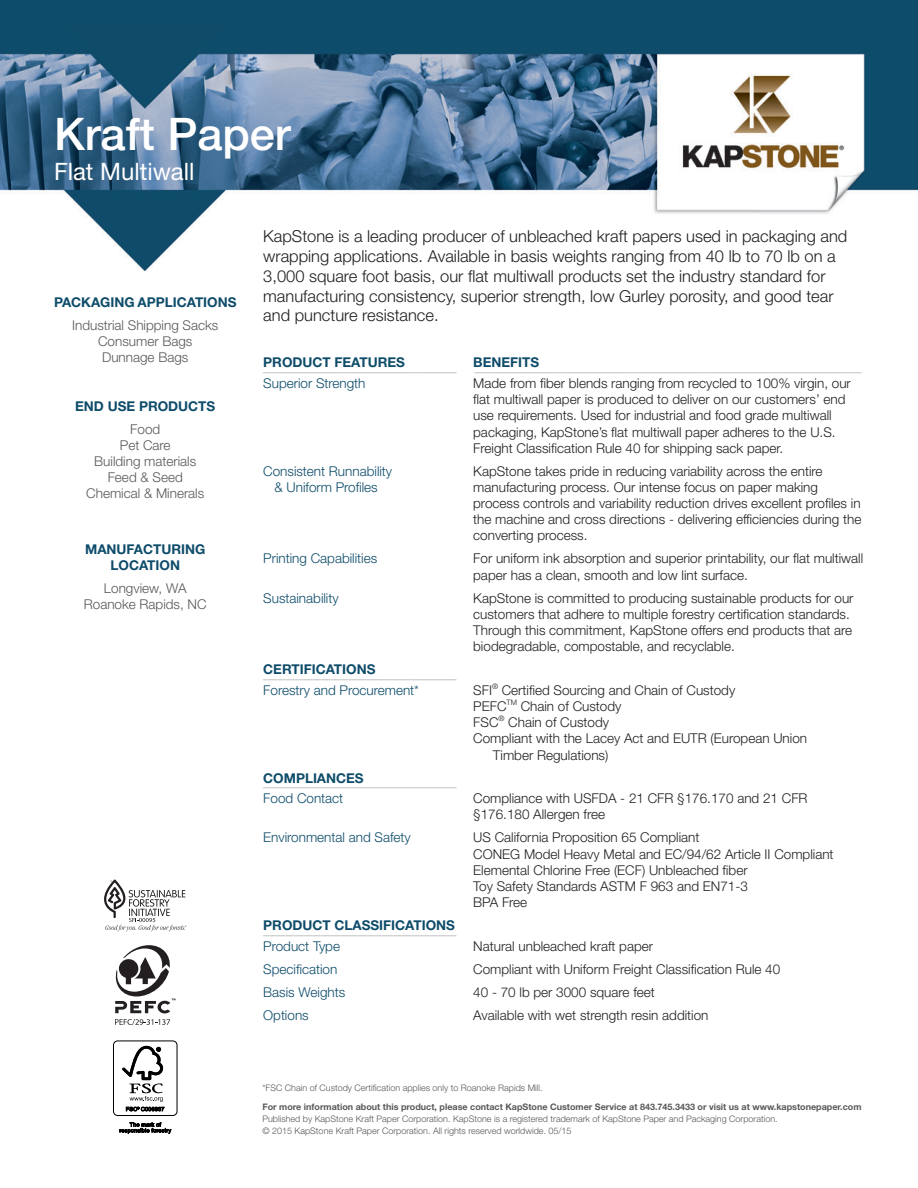
<style>
.page{position:relative;width:918px;height:1188px;background:#fff}
.page>*{position:absolute;margin:0;border:0;box-sizing:border-box;transform-origin:0 0}
.Product_Family_Name{font:500 45px "Helvetica Neue LT Std";color:#fff}
.Product_Name{font:24px "Helvetica Neue LT Std";color:#fff}
.Intro_Paragraph{font:300 16.5px/19.8px "Helvetica Neue LT Std";color:#231f20}
.ProdFeatBene_text{font:300 13.5px/16.2px "Helvetica Neue LT Std";color:#231f20}
.ProdFeatBene_text-2{font:300 13.5px "Helvetica Neue LT Std";color:#0e4c6a}
.Typical_Uses_Locatio{font:300 13.5px "Helvetica Neue LT Std";color:#57585a}
.ProdFeatBene_Header{font:700 13.5px "Helvetica Neue LT Std";color:#0e4c6a}
.Typical_Uses_Locatio-2{font:700 13.5px/16.2px "Helvetica Neue LT Std";color:#0e4c6a;text-align:center}
.Underline{font:300 9px "Helvetica Neue LT Std";color:#808285}
.Copyright__light{font:300 9px "Helvetica Neue LT Std";color:#57585a}
.More_Info__bold{font:700 9px "Helvetica Neue LT Std";color:#57585a}
.More_Info__bold-2{font:300 9px "Helvetica Neue LT Std";color:#57585a}
</style>
<div class="page">
<img style="left:0;top:0;width:918px;height:270px">
<svg style="left:104px;top:880px;width:82px;height:51px"></svg>
<div style="left:113px;top:1041px;width:64px;height:75px;border:1px solid #000;border-radius:4px"></div>
<svg style="left:122px;top:1046px;width:42px;height:65px"></svg>
<svg style="left:120px;top:1122px;width:51px;height:12px"></svg>
<svg style="left:115px;top:945px;width:60px;height:68px"></svg>
<svg style="left:115px;top:1019px;width:55px;height:6px"></svg>
<p class="Product_Family_Name" style="left:54px;top:107px;width:238px">Kraft Paper</p>
<p class="Product_Name" style="left:54px;top:157px;width:142px">Flat Multiwall</p>
<p class="Typical_Uses_Locatio-2" style="left:54px;top:293px;width:184px">PACKAGING APPLICATIONS</p>
<p class="Typical_Uses_Locatio" style="left:72px;top:317px;width:148px">Industrial Shipping Sacks</p>
<p class="Typical_Uses_Locatio" style="left:98px;top:333px;width:96px">Consumer Bags</p>
<p class="Typical_Uses_Locatio" style="left:102px;top:349px;width:88px">Dunnage Bags</p>
<p class="Typical_Uses_Locatio-2" style="left:75px;top:397px;width:142px">END USE PRODUCTS</p>
<p class="Typical_Uses_Locatio" style="left:130px;top:420px;width:32px">Food</p>
<p class="Typical_Uses_Locatio" style="left:120px;top:437px;width:52px">Pet Care</p>
<p class="Typical_Uses_Locatio" style="left:94px;top:453px;width:104px">Building materials</p>
<p class="Typical_Uses_Locatio" style="left:108px;top:469px;width:77px">Feed &amp; Seed</p>
<p class="Typical_Uses_Locatio" style="left:86px;top:485px;width:120px">Chemical &amp; Minerals</p>
<p class="Typical_Uses_Locatio-2" style="left:85px;top:540px;width:122px">MANUFACTURING<br>LOCATION</p>
<p class="Typical_Uses_Locatio" style="left:104px;top:580px;width:84px">Longview, WA</p>
<p class="Typical_Uses_Locatio" style="left:84px;top:596px;width:124px">Roanoke Rapids, NC</p>
<p class="Intro_Paragraph" style="left:263px;top:226px;width:586px">KapStone is a leading producer of unbleached kraft papers used in packaging and wrapping applications. Available in basis weights ranging from 40 lb to 70 lb on a 3,000 square foot basis, our flat multiwall products set the industry standard for manufacturing consistency, superior strength, low Gurley porosity, and good tear and puncture resistance.</p>
<p class="ProdFeatBene_Header" style="left:263px;top:354px;width:143px">PRODUCT FEATURES</p>
<p class="ProdFeatBene_Header" style="left:473px;top:354px;width:68px">BENEFITS</p>
<p class="Underline" style="left:263px;top:363px;width:195px">___________________________________________</p>
<p class="Underline" style="left:475px;top:363px;width:388px">______________________________________________________________________________________</p>
<p class="ProdFeatBene_text-2" style="left:263px;top:375px;width:104px">Superior Strength</p>
<p class="ProdFeatBene_text" style="left:473px;top:375px;width:379px">Made from fiber blends ranging from recycled to 100% virgin, our flat multiwall paper is produced to deliver on our customers’ end use requirements. Used for industrial and food grade multiwall packaging, KapStone’s flat multiwall paper adheres to the U.S.<br>Freight Classification Rule 40 for shipping sack paper.</p>
<p class="ProdFeatBene_text-2" style="left:263px;top:463px;width:130px">Consistent Runnability</p>
<p class="ProdFeatBene_text" style="left:473px;top:462px;width:351px">KapStone takes pride in reducing variability across the entire</p>
<p class="ProdFeatBene_text-2" style="left:275px;top:479px;width:105px">&amp; Uniform Profiles</p>
<p class="ProdFeatBene_text" style="left:473px;top:479px;width:390px">manufacturing process. Our intense focus on paper making process controls and variability reduction drives excellent profiles in the machine and cross directions - delivering efficiencies during the converting process.</p>
<p class="ProdFeatBene_text-2" style="left:263px;top:550px;width:116px">Printing Capabilities</p>
<p class="ProdFeatBene_text" style="left:473px;top:550px;width:392px">For uniform ink absorption and superior printability, our flat multiwall paper has a clean, smooth and low lint surface.</p>
<p class="ProdFeatBene_text-2" style="left:263px;top:590px;width:77px">Sustainability</p>
<p class="ProdFeatBene_text" style="left:473px;top:589px;width:382px">KapStone is committed to producing sustainable products for our customers that adhere to multiple forestry certification standards.<br>Through this commitment, KapStone offers end products that are biodegradable, compostable, and recyclable.</p>
<p class="ProdFeatBene_Header" style="left:263px;top:661px;width:114px">CERTIFICATIONS</p>
<p class="Underline" style="left:263px;top:670px;width:195px">___________________________________________</p>
<p class="ProdFeatBene_text-2" style="left:263px;top:682px;width:157px">Forestry and Procurement*</p>
<p class="ProdFeatBene_text" style="left:473px;top:682px;width:264px">SFI<sup>®</sup> Certified Sourcing and Chain of Custody</p>
<p class="ProdFeatBene_text" style="left:473px;top:698px;width:150px">PEFC<sup>TM</sup> Chain of Custody</p>
<p class="ProdFeatBene_text" style="left:473px;top:714px;width:137px">FSC<sup>®</sup> Chain of Custody</p>
<p class="ProdFeatBene_text" style="left:473px;top:730px;width:335px">Compliant with the Lacey Act and EUTR (European Union</p>
<p class="ProdFeatBene_text" style="left:493px;top:746px;width:117px">Timber Regulations)</p>
<p class="ProdFeatBene_Header" style="left:263px;top:769px;width:102px">COMPLIANCES</p>
<p class="Underline" style="left:263px;top:778px;width:195px">___________________________________________</p>
<p class="ProdFeatBene_text-2" style="left:263px;top:790px;width:82px">Food Contact</p>
<p class="ProdFeatBene_text" style="left:473px;top:790px;width:336px">Compliance with USFDA - 21 CFR §176.170 and 21 CFR §176.180 Allergen free</p>
<p class="ProdFeatBene_text-2" style="left:263px;top:829px;width:149px">Environmental and Safety</p>
<p class="ProdFeatBene_text" style="left:473px;top:829px;width:362px">US California Proposition 65 Compliant<br>CONEG Model Heavy Metal and EC/94/62 Article II Compliant Elemental Chlorine Free (ECF) Unbleached fiber<br>Toy Safety Standards ASTM F 963 and EN71-3</p>
<p class="ProdFeatBene_text" style="left:473px;top:894px;width:56px">BPA Free</p>
<p class="ProdFeatBene_Header" style="left:263px;top:917px;width:193px">PRODUCT CLASSIFICATIONS</p>
<p class="Underline" style="left:263px;top:926px;width:195px">___________________________________________</p>
<p class="ProdFeatBene_text-2" style="left:263px;top:938px;width:78px">Product Type</p>
<p class="ProdFeatBene_text" style="left:473px;top:938px;width:181px">Natural unbleached kraft paper</p>
<p class="ProdFeatBene_text-2" style="left:263px;top:961px;width:76px">Specification</p>
<p class="ProdFeatBene_text" style="left:473px;top:961px;width:309px">Compliant with Uniform Freight Classification Rule 40</p>
<p class="ProdFeatBene_text-2" style="left:263px;top:984px;width:83px">Basis Weights</p>
<p class="ProdFeatBene_text" style="left:473px;top:984px;width:183px">40 - 70 lb per 3000 square feet</p>
<p class="ProdFeatBene_text-2" style="left:263px;top:1007px;width:47px">Options</p>
<p class="ProdFeatBene_text" style="left:473px;top:1007px;width:237px">Available with wet strength resin addition</p>
<p class="More_Info__bold-2" style="left:262px;top:1083px;width:282px">*FSC Chain of Custody Certification applies only to Roanoke Rapids Mill.</p>
<p class="More_Info__bold" style="left:262px;top:1101px;width:601px">For more information about this product, please contact KapStone Customer Service at 843.745.3433 or visit us at www.kapstonepaper.com</p>
<p class="Copyright__light" style="left:262px;top:1113px;width:517px">Published by KapStone Kraft Paper Corporation. KapStone is a registered trademark of KapStone Paper and Packaging Corporation.</p>
<p class="Copyright__light" style="left:262px;top:1125px;width:311px">© 2015 KapStone Kraft Paper Corporation. All rights reserved worldwide. 05/15</p>
</div>
